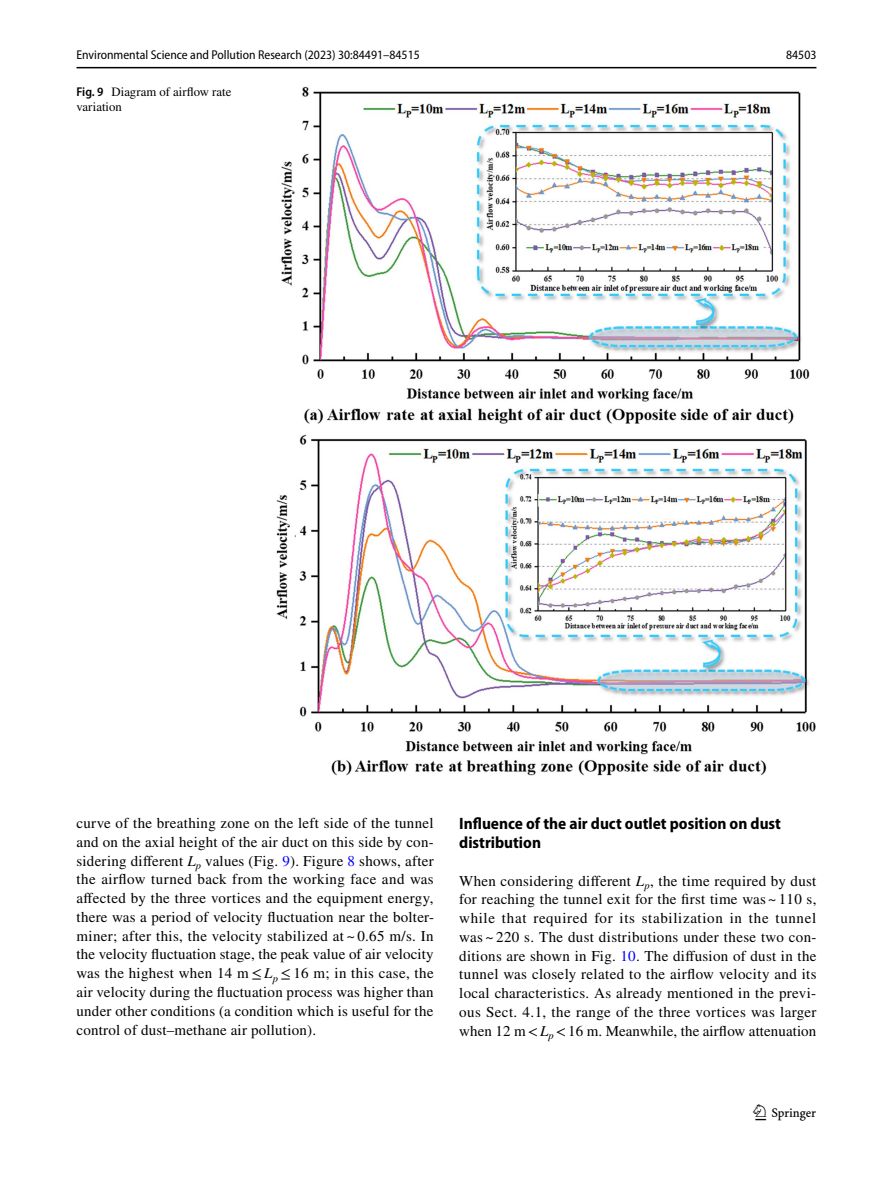
<style>
.page{position:relative;width:893px;height:1187px;background:#fff}
.page>*{position:absolute;margin:0;border:0;box-sizing:border-box;transform-origin:0 0}
.t1{font:22.5px "Springnew Regular 3";color:#000}
.t2{font:700 semi-condensed 16.5px/18.8px "Myriad Pro";color:#000}
.t3{font:15px/18.8px "STIX";letter-spacing:.015em;color:#000;text-align:justify}
.t4{font:semi-condensed 12.75px "Myriad Pro";color:#000}
.t5{font:12.75px/15px "STIX";color:#000}
.s1{font-family:"Myriad Pro";font-weight:600;font-stretch:semi-condensed}
.s2{font-style:italic}
.s3{color:#00f}
</style>
<div class="page">
<hr style="left:77px;top:67px;width:739px;height:1px;background:#000">
<img style="left:276px;top:87px;width:540px;height:688px">
<p class="t4" style="left:77px;top:48px;width:345px">Environmental Science and Pollution Research (2023) 30:84491–84515</p>
<p class="t4" style="left:786px;top:48px;width:32px">84503</p>
<p class="t5" style="left:77px;top:85px;width:156px"><span class="s1">Fig. 9</span> Diagram of airflow rate variation</p>
<p class="t3" style="left:77px;top:814px;width:359px">curve of the breathing zone on the left side of the tunnel and on the axial height of the air duct on this side by con&shy;sidering different <span class="s2">L</span><sub>p</sub> values (Fig. <span class="s3">9</span>). Figure <span class="s3">8</span> shows, after the airflow turned back from the working face and was affected by the three vortices and the equipment energy, there was a period of velocity fluctuation near the bolter&shy;miner; after this, the velocity stabilized at ~ 0.65 m/s. In the velocity fluctuation stage, the peak value of air velocity was the highest when 14 m ≤<span class="s2">L</span><sub>p</sub> ≤16 m; in this case, the air velocity during the fluctuation process was higher than under other conditions (a condition which is useful for the control of dust–methane air pollution).</p>
<p class="t2" style="left:459px;top:814px;width:323px">Influence of the air duct outlet position on dust distribution</p>
<p class="t3" style="left:459px;top:872px;width:359px">When considering different <span class="s2">L</span><sub>p</sub>, the time required by dust for reaching the tunnel exit for the first time was ~ 110 s, while that required for its stabilization in the tunnel was ~ 220 s. The dust distributions under these two con&shy;ditions are shown in Fig. <span class="s3">10</span>. The diffusion of dust in the tunnel was closely related to the airflow velocity and its local characteristics. As already mentioned in the previ&shy;ous Sect. 4.1, the range of the three vortices was larger when 12 m&lt;<span class="s2">L</span><sub>p</sub> &lt;16 m. Meanwhile, the airflow attenuation</p>
<h1 class="t1" style="left:755px;top:1104px;width:62px">1 3</h1>
</div>
